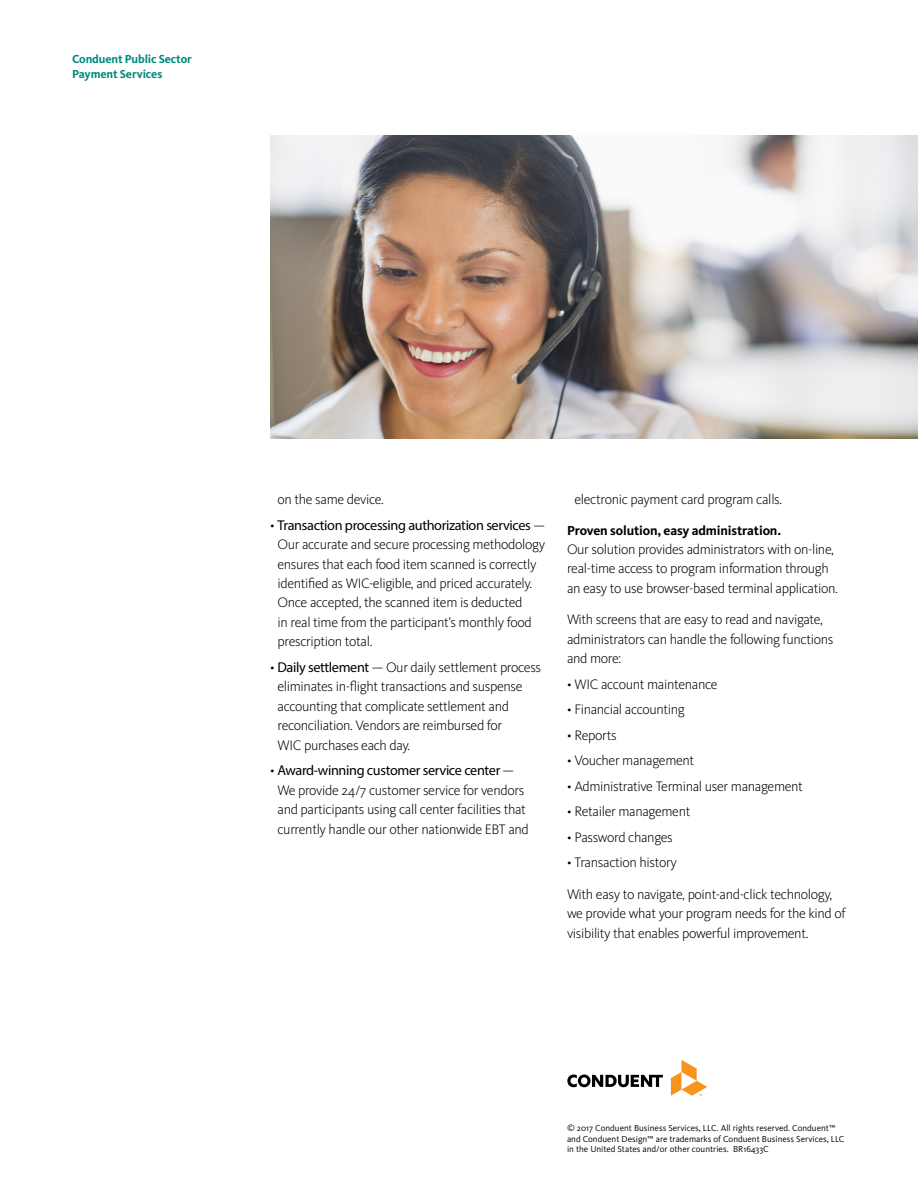
<style>
.page{position:relative;width:918px;height:1188px;background:#fff}
.page>*{position:absolute;margin:0;border:0;box-sizing:border-box;transform-origin:0 0}
.t1{font:300 14.25px/19.5px "Kievit Pro";letter-spacing:-.025em;color:#000}
.t2{font:14.25px "Myriad Pro";letter-spacing:-.025em;color:#000}
.t3{font:700 13.5px "Kievit Pro";letter-spacing:-.01em;color:#000}
.t4{font:700 12px/15px "Kievit Pro";letter-spacing:-.01em;color:#00897b}
.t5{font:9px/10.5px "Kievit Pro";color:#000}
.s1{font-family:"Kievit Pro";font-weight:300}
.s2{font-family:"Myriad Pro";font-weight:400}
</style>
<div class="page">
<img style="left:270px;top:135px;width:648px;height:303px">
<svg style="left:567px;top:1074px;width:96px;height:13px"></svg>
<svg style="left:671px;top:1060px;width:36px;height:36px"></svg>
<p class="t4" style="left:72px;top:52px;width:121px">Conduent Public Sector<br>Payment Services</p>
<p class="t1" style="left:278px;top:489px;width:108px">on the same device.</p>
<p class="t2" style="left:270px;top:516px;width:277px"><span class="s1">•</span> Transaction processing authorization services <span class="s1">—</span></p>
<p class="t1" style="left:278px;top:534px;width:269px">Our accurate and secure processing methodology ensures that each food item scanned is correctly identified as WIC-eligible, and priced accurately.<br>Once accepted, the scanned item is deducted<br>in real time from the participant’s monthly food prescription total.</p>
<p class="t1" style="left:278px;top:657px;width:265px;text-indent:-7px">• <span class="s2">Daily settlement</span> — Our daily settlement process eliminates in-flight transactions and suspense accounting that complicate settlement and reconciliation. Vendors are reimbursed for<br>WIC purchases each day.</p>
<p class="t2" style="left:270px;top:762px;width:246px"><span class="s1">•</span> Award-winning customer service center <span class="s1">—</span></p>
<p class="t1" style="left:278px;top:780px;width:253px">We provide 24/7 customer service for vendors and participants using call center facilities that currently handle our other nationwide EBT and</p>
<p class="t1" style="left:574px;top:489px;width:209px">electronic payment card program calls.</p>
<p class="t3" style="left:567px;top:522px;width:216px">Proven solution, easy administration.</p>
<p class="t1" style="left:567px;top:539px;width:272px">Our solution provides administrators with on-line, real-time access to program information through an easy to use browser-based terminal application.</p>
<p class="t1" style="left:567px;top:610px;width:268px">With screens that are easy to read and navigate, administrators can handle the following functions and more:</p>
<p class="t1" style="left:567px;top:674px;width:152px">• WIC account maintenance</p>
<p class="t1" style="left:567px;top:700px;width:119px">• Financial accounting</p>
<p class="t1" style="left:567px;top:725px;width:51px">• Reports</p>
<p class="t1" style="left:567px;top:751px;width:129px">• Voucher management</p>
<p class="t1" style="left:567px;top:776px;width:237px">• Administrative Terminal user management</p>
<p class="t1" style="left:567px;top:802px;width:125px">• Retailer management</p>
<p class="t1" style="left:567px;top:827px;width:107px">• Password changes</p>
<p class="t1" style="left:567px;top:853px;width:112px">• Transaction history</p>
<p class="t1" style="left:567px;top:884px;width:280px">With easy to navigate, point-and-click technology, we provide what your program needs for the kind of visibility that enables powerful improvement.</p>
<p class="t5" style="left:567px;top:1123px;width:279px">© 2017 Conduent Business Services, LLC. All rights reserved. Conduent™ and Conduent Design™ are trademarks of Conduent Business Services, LLC in the United States and/or other countries. BR16433C</p>
</div>
